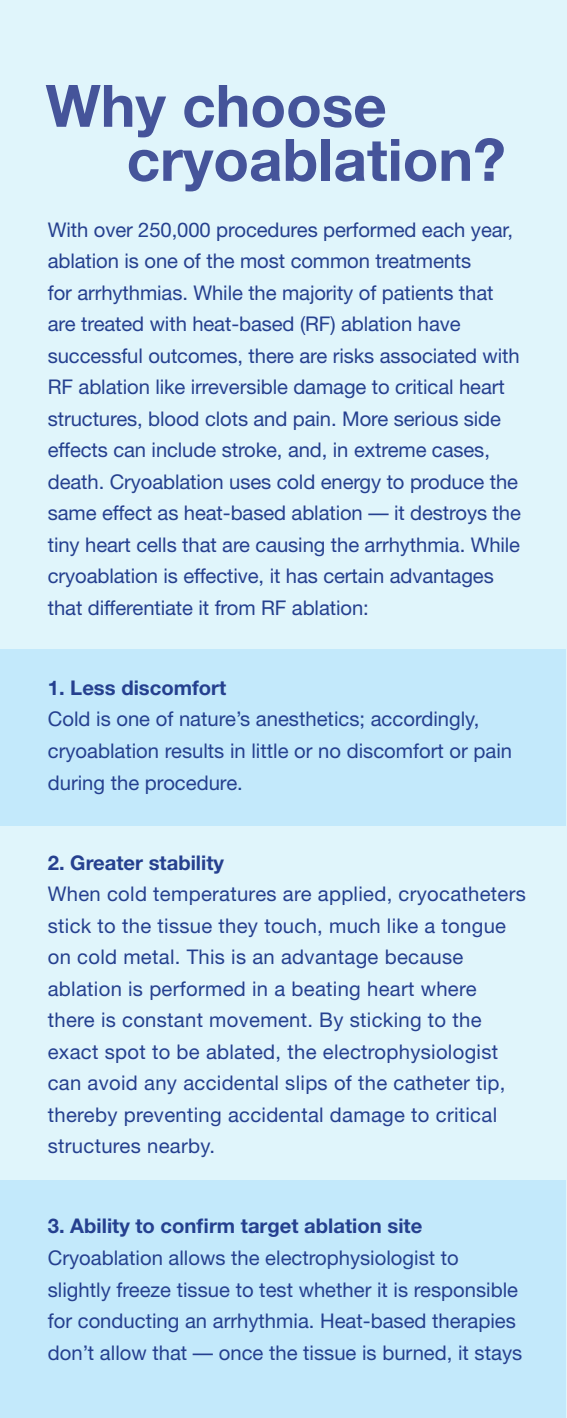
<style>
.page{position:relative;width:567px;height:1418px;background:#e0f5fb}
.page>*{position:absolute;margin:0;border:0;box-sizing:border-box;transform-origin:0 0}
.t1{font:700 58.5px/54px "Helvetica Neue";color:#45549a}
.t2{font:20.25px/31.5px "Helvetica Neue";color:#25408f}
.t3{font:700 20.25px "Helvetica Neue";color:#25408f}
</style>
<div class="page">
<div style="left:0;top:1180px;width:566px;height:238px;background:#c3e9fb"></div>
<div style="left:0;top:649px;width:566px;height:176px;background:#c3e9fb"></div>
<h1 class="t1" style="left:127px;top:78px;width:381px;text-indent:-81px">Why choose cryoablation?</h1>
<p class="t2" style="left:48px;top:213px;width:475px">With over 250,000 procedures performed each year, ablation is one of the most common treatments<br>for arrhythmias. While the majority of patients that are treated with heat-based (RF) ablation have successful outcomes, there are risks associated with RF ablation like irreversible damage to critical heart structures, blood clots and pain. More serious side effects can include stroke, and, in extreme cases, death. Cryoablation uses cold energy to produce the same effect as heat-based ablation — it destroys the tiny heart cells that are causing the arrhythmia. While cryoablation is effective, it has certain advantages that differentiate it from RF ablation:</p>
<p class="t3" style="left:48px;top:675px;width:180px">1. Less discomfort</p>
<p class="t2" style="left:48px;top:703px;width:466px">Cold is one of nature’s anesthetics; accordingly, cryoablation results in little or no discomfort or pain during the procedure.</p>
<p class="t3" style="left:48px;top:850px;width:178px">2. Greater stability</p>
<p class="t2" style="left:48px;top:878px;width:480px">When cold temperatures are applied, cryocatheters stick to the tissue they touch, much like a tongue on cold metal. This is an advantage because ablation is performed in a beating heart where there is constant movement. By sticking to the exact spot to be ablated, the electrophysiologist can avoid any accidental slips of the catheter tip, thereby preventing accidental damage to critical structures nearby.</p>
<p class="t3" style="left:48px;top:1213px;width:376px">3. Ability to confirm target ablation site</p>
<p class="t2" style="left:48px;top:1241px;width:476px">Cryoablation allows the electrophysiologist to slightly freeze tissue to test whether it is responsible for conducting an arrhythmia. Heat-based therapies don’t allow that — once the tissue is burned, it stays</p>
</div>
